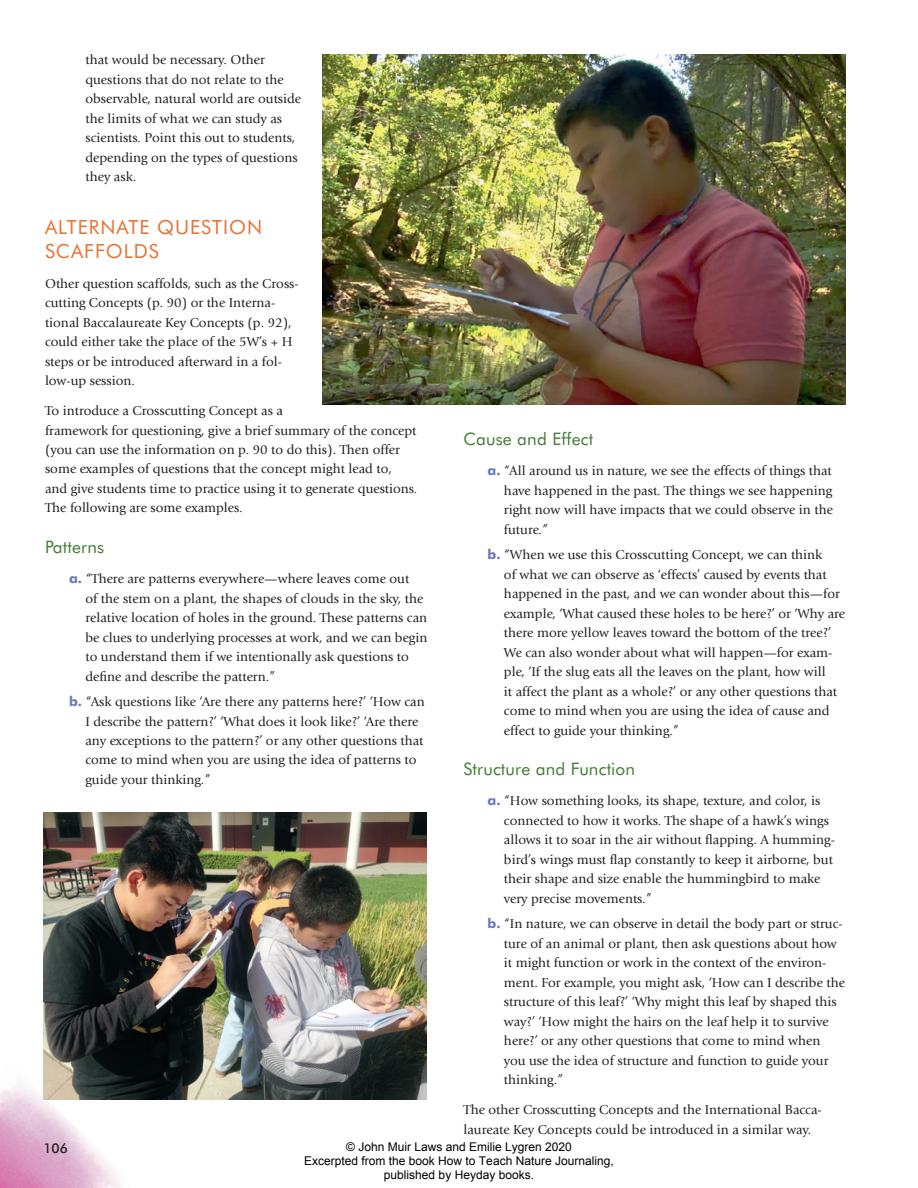
<style>
.page{position:relative;width:918px;height:1188px;background:#fff}
.page>*{position:absolute;margin:0;border:0;box-sizing:border-box;transform-origin:0 0}
.t1{font:19.5px/24px "Futura BT";letter-spacing:.05em;color:#e67333}
.t2{font:17.25px "Futura BT";letter-spacing:.01em;color:#447b36}
.t3{font:13.5px/19.5px "Giovanni";color:#231f20}
.t4{font:500 13.5px "Futura BT";color:#231f20}
.t5{font:12px/14.4px "Arial";color:#000;text-align:center}
.s1{font-family:"Futura BT";font-weight:700;color:#6a79bb}
</style>
<div class="page">
<img style="left:0;top:1061px;width:120px;height:127px">
<img style="left:323px;top:54px;width:523px;height:350px">
<img style="left:44px;top:812px;width:383px;height:288px">
<p class="t3" style="left:85px;top:50px;width:217px">that would be necessary. Other questions that do not relate to the observable, natural world are outside the limits of what we can study as scientists. Point this out to students, depending on the types of questions they ask.</p>
<h1 class="t1" style="left:45px;top:214px;width:219px">ALTERNATE QUESTION<br>SCAFFOLDS</h1>
<p class="t3" style="left:45px;top:274px;width:255px">Other question scaffolds, such as the Cross&shy;cutting Concepts (p. 90) or the Interna&shy;tional Baccalaureate Key Concepts (p. 92), could either take the place of the 5W’s + H steps or be introduced afterward in a fol&shy;low-up session.</p>
<p class="t3" style="left:45px;top:401px;width:374px">To introduce a Crosscutting Concept as a<br>framework for questioning, give a brief summary of the concept (you can use the information on p. 90 to do this). Then offer some examples of questions that the concept might lead to, and give students time to practice using it to generate questions.<br>The following are some examples.</p>
<p class="t2" style="left:45px;top:536px;width:61px">Patterns</p>
<p class="t3" style="left:85px;top:569px;width:343px;text-indent:-16px"><span class="s1">a.</span> “There are patterns everywhere—where leaves come out<br>of the stem on a plant, the shapes of clouds in the sky, the relative location of holes in the ground. These patterns can be clues to underlying processes at work, and we can begin to understand them if we intentionally ask questions to define and describe the pattern.”</p>
<p class="t3" style="left:85px;top:692px;width:341px;text-indent:-16px"><span class="s1">b.</span> “Ask questions like ‘Are there any patterns here?’ ‘How can I describe the pattern?’ ‘What does it look like?’ ‘Are there any exceptions to the pattern?’ or any other questions that come to mind when you are using the idea of patterns to guide your thinking.”</p>
<p class="t2" style="left:464px;top:429px;width:131px">Cause and Effect</p>
<p class="t3" style="left:504px;top:461px;width:331px;text-align:justify;text-indent:-16px"><span class="s1">a.</span> “All around us in nature, we see the effects of things that have happened in the past. The things we see happening right now will have impacts that we could observe in the future.”</p>
<p class="t3" style="left:504px;top:545px;width:343px;text-indent:-16px"><span class="s1">b.</span> “When we use this Crosscutting Concept, we can think<br>of what we can observe as ‘effects’ caused by events that happened in the past, and we can wonder about this—for example, ‘What caused these holes to be here?’ or ‘Why are there more yellow leaves toward the bottom of the tree?’ We can also wonder about what will happen—for exam&shy;ple, ‘If the slug eats all the leaves on the plant, how will<br>it affect the plant as a whole?’ or any other questions that come to mind when you are using the idea of cause and effect to guide your thinking.”</p>
<p class="t2" style="left:464px;top:759px;width:173px">Structure and Function</p>
<p class="t3" style="left:504px;top:791px;width:332px;text-indent:-16px"><span class="s1">a.</span> “How something looks, its shape, texture, and color, is connected to how it works. The shape of a hawk’s wings allows it to soar in the air without flapping. A humming&shy;bird’s wings must flap constantly to keep it airborne, but their shape and size enable the hummingbird to make very precise movements.”</p>
<p class="t3" style="left:504px;top:914px;width:342px;text-indent:-16px"><span class="s1">b.</span> “In nature, we can observe in detail the body part or struc&shy;ture of an animal or plant, then ask questions about how it might function or work in the context of the environ&shy;ment. For example, you might ask, ‘How can I describe the structure of this leaf?’ ‘Why might this leaf by shaped this way?’ ‘How might the hairs on the leaf help it to survive here?’ or any other questions that come to mind when you use the idea of structure and function to guide your thinking.”</p>
<p class="t3" style="left:463px;top:1100px;width:360px">The other Crosscutting Concepts and the International Bacca&shy;laureate Key Concepts could be introduced in a similar way.</p>
<p class="t5" style="left:304px;top:1139px;width:311px">© John Muir Laws and Emilie Lygren 2020<br>Excerpted from the book How to Teach Nature Journaling, published by Heyday books.</p>
<p class="t4" style="left:44px;top:1140px;width:26px">106</p>
</div>
